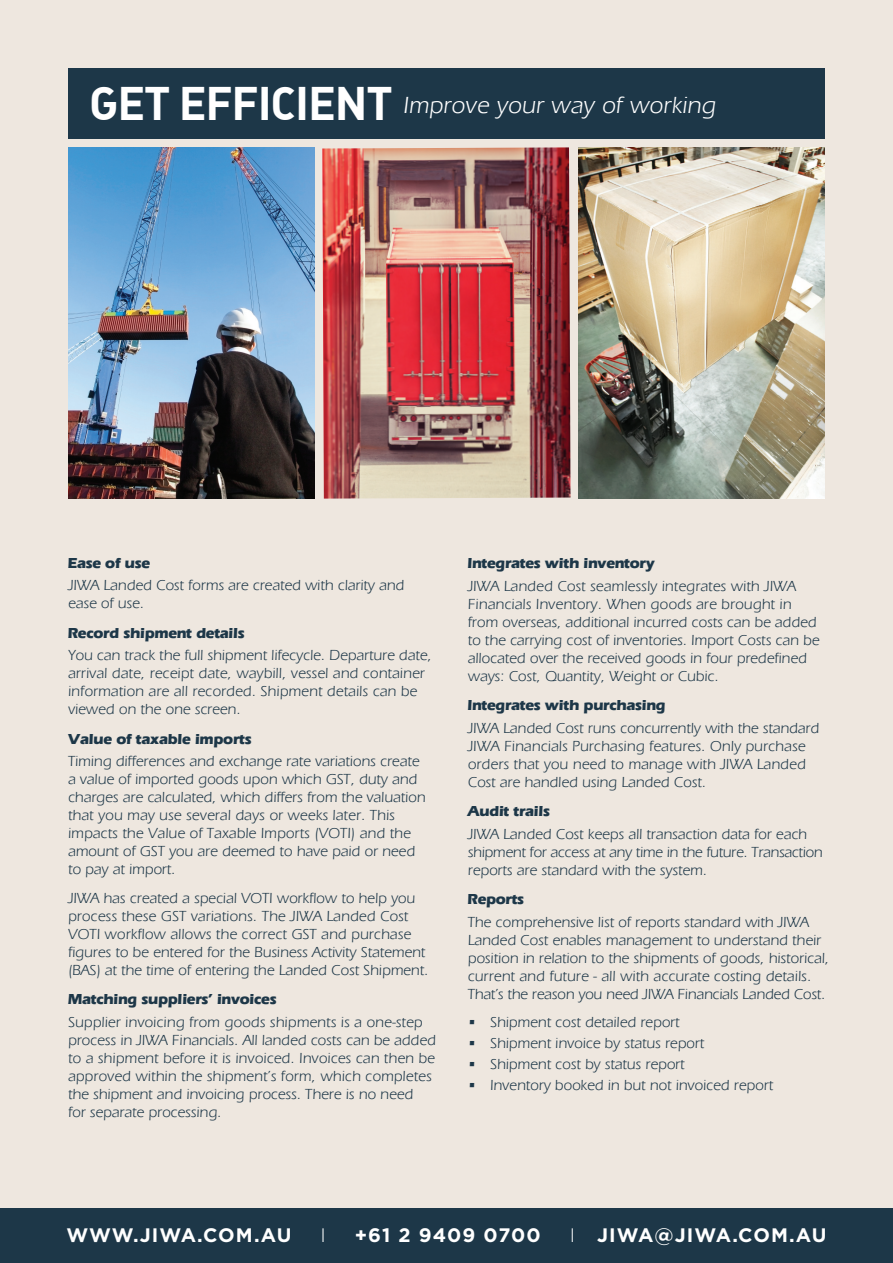
<style>
.page{position:relative;width:893px;height:1263px;background:#fff}
.page>*{position:absolute;margin:0;border:0;box-sizing:border-box;transform-origin:0 0}
.t1{font:24px "Itc Eras";color:#fff}
.t2{font:700 19.5px "Gotham";letter-spacing:.05em;color:#fff}
.t3{font:300 19.5px "Gotham";color:#fff}
.t4{font:15px/18px "Itc Eras";color:#1d3748}
.t5{font:15px "Eras Bold Plain";color:#1d3748}
.s1{font-family:"DIN Bold Alternate";font-size:46.05px}
.s2{font-weight:300}
</style>
<div class="page">
<div style="left:0;top:0;width:893px;height:1212px;background:#eee7df"></div>
<div style="left:0;top:1208px;width:893px;height:55px;background:#1d3748"></div>
<div style="left:68px;top:68px;width:757px;height:71px;background:#1d3748"></div>
<img style="left:578px;top:148px;width:247px;height:350px">
<img style="left:322px;top:147px;width:248px;height:352px">
<img style="left:68px;top:148px;width:247px;height:350px">
<p class="t1" style="left:89px;top:91px;width:630px"><span class="s1">GET EFFICIENT</span> Improve your way of working</p>
<p class="t5" style="left:68px;top:554px;width:84px">Ease of use</p>
<p class="t4" style="left:68px;top:577px;width:338px">JIWA Landed Cost forms are created with clarity and ease of use.</p>
<p class="t5" style="left:68px;top:624px;width:178px">Record shipment details</p>
<p class="t4" style="left:68px;top:647px;width:365px">You can track the full shipment lifecycle. Departure date, arrival date, receipt date, waybill, vessel and container information are all recorded. Shipment details can be viewed on the one screen.</p>
<p class="t5" style="left:68px;top:730px;width:185px">Value of taxable imports</p>
<p class="t4" style="left:68px;top:753px;width:359px">Timing differences and exchange rate variations create a value of imported goods upon which GST, duty and charges are calculated, which differs from the valuation that you may use several days or weeks later. This impacts the Value of Taxable Imports (VOTI) and the amount of GST you are deemed to have paid or need to pay at import.</p>
<p class="t4" style="left:68px;top:889px;width:362px">JIWA has created a special VOTI workflow to help you process these GST variations. The JIWA Landed Cost VOTI workflow allows the correct GST and purchase figures to be entered for the Business Activity Statement (BAS) at the time of entering the Landed Cost Shipment.</p>
<p class="t5" style="left:68px;top:990px;width:210px">Matching suppliers’ invoices</p>
<p class="t4" style="left:68px;top:1013px;width:369px">Supplier invoicing from goods shipments is a one-step process in JIWA Financials. All landed costs can be added to a shipment before it is invoiced. Invoices can then be approved within the shipment’s form, which completes the shipment and invoicing process. There is no need<br>for separate processing.</p>
<p class="t5" style="left:468px;top:554px;width:189px">Integrates with inventory</p>
<p class="t4" style="left:468px;top:577px;width:353px">JIWA Landed Cost seamlessly integrates with JIWA Financials Inventory. When goods are brought in from overseas, additional incurred costs can be added to the carrying cost of inventories. Import Costs can be allocated over the received goods in four predefined ways: Cost, Quantity, Weight or Cubic.</p>
<p class="t5" style="left:468px;top:696px;width:199px">Integrates with purchasing</p>
<p class="t4" style="left:468px;top:719px;width:353px">JIWA Landed Cost runs concurrently with the standard JIWA Financials Purchasing features. Only purchase orders that you need to manage with JIWA Landed Cost are handled using Landed Cost.</p>
<p class="t5" style="left:468px;top:802px;width:84px">Audit trails</p>
<p class="t4" style="left:468px;top:825px;width:356px">JIWA Landed Cost keeps all transaction data for each shipment for access at any time in the future. Transaction reports are standard with the system.</p>
<p class="t5" style="left:468px;top:890px;width:58px">Reports</p>
<p class="t4" style="left:468px;top:913px;width:363px">The comprehensive list of reports standard with JIWA Landed Cost enables management to understand their position in relation to the shipments of goods, historical, current and future - all with accurate costing details.<br>That’s the reason you need JIWA Financials Landed Cost.</p>
<p class="t4" style="left:468px;top:1013px;width:213px">• Shipment cost detailed report</p>
<p class="t4" style="left:468px;top:1034px;width:238px">• Shipment invoice by status report</p>
<p class="t4" style="left:468px;top:1055px;width:218px">• Shipment cost by status report</p>
<p class="t4" style="left:468px;top:1076px;width:307px">• Inventory booked in but not invoiced report</p>
<p class="t2" style="left:66px;top:1222px;width:227px">WWW.JIWA.COM.AU</p>
<p class="t3" style="left:320px;top:1222px;width:7px">I</p>
<p class="t2" style="left:355px;top:1222px;width:188px">+61 2 9409 0700</p>
<p class="t2" style="left:570px;top:1222px;width:258px"><span class="s2">I</span> JIWA@JIWA.COM.AU</p>
</div>
